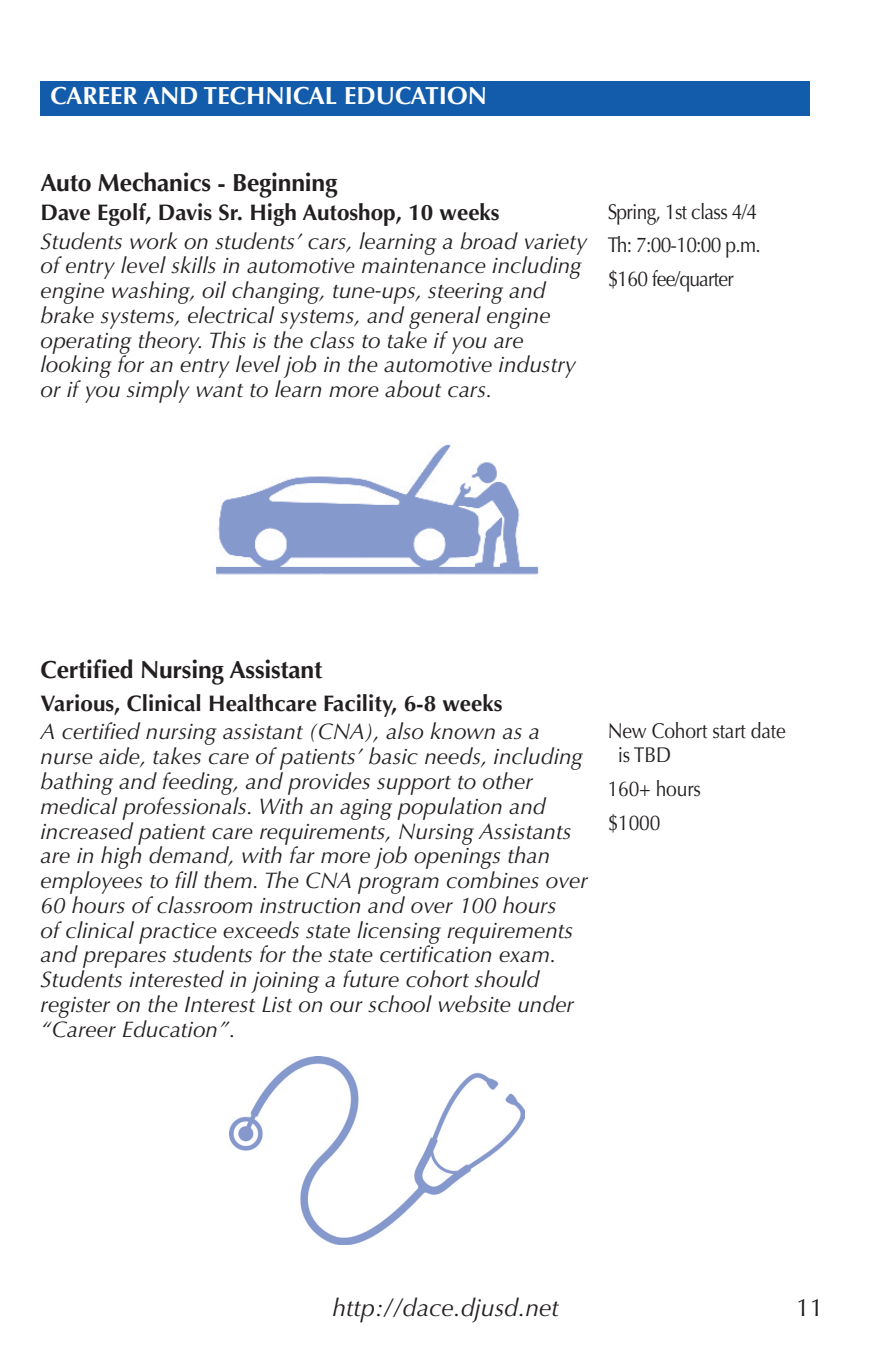
<style>
.page{position:relative;width:871px;height:1357px;background:#fff}
.page>*{position:absolute;margin:0;border:0;box-sizing:border-box;transform-origin:0 0}
.course_title{font:700 24.75px "Optima";letter-spacing:-.01em;color:#231f20}
.t1{font:700 24.75px "Optima";color:#fff}
.t2{font:italic 24.75px "Optima";color:#231f20}
.t3{font:24.75px "Optima";color:#231f20}
.Description{font:italic 22.5px/24.8px "Optima";color:#231f20}
.instructor-location{font:700 22.5px "Optima";color:#231f20}
.rt_col_info{font:21.38px/23.6px "Optima";letter-spacing:-.01em;color:#231f20;scale:.9 1}
.rt_col_info-2{font:21.38px "Optima";letter-spacing:-.035em;color:#231f20;scale:.9 1}
</style>
<div class="page">
<img style="left:229px;top:1056px;width:296px;height:188px">
<div style="left:40px;top:81px;width:770px;height:34px;background:#135cab"></div>
<img style="left:216px;top:444px;width:323px;height:131px">
<p class="t1" style="left:51px;top:82px;width:438px">CAREER AND TECHNICAL EDUCATION</p>
<p class="course_title" style="left:40px;top:168px;width:298px">Auto Mechanics - Beginning</p>
<p class="instructor-location" style="left:40px;top:199px;width:460px">Dave Egolf, Davis Sr. High Autoshop, 10 weeks</p>
<p class="rt_col_info-2" style="left:608px;top:199px;width:167px">Spring, 1st class 4/4</p>
<p class="rt_col_info" style="left:608px;top:234px;width:172px">Th: 7:00-10:00 p.m.</p>
<p class="rt_col_info-2" style="left:608px;top:266px;width:142px">$160 fee/quarter</p>
<p class="Description" style="left:40px;top:229px;width:548px">Students work on students’ cars, learning a broad variety of entry level skills in automotive maintenance including engine washing, oil changing, tune-ups, steering and brake systems, electrical systems, and general engine operating theory. This is the class to take if you are looking for an entry level job in the automotive industry or if you simply want to learn more about cars.</p>
<p class="course_title" style="left:40px;top:655px;width:283px">Certified Nursing Assistant</p>
<p class="instructor-location" style="left:40px;top:690px;width:463px">Various, Clinical Healthcare Facility, 6-8 weeks</p>
<p class="Description" style="left:40px;top:720px;width:549px">A certified nursing assistant (CNA), also known as a nurse aide, takes care of patients’ basic needs, including bathing and feeding, and provides support to other medical professionals. With an aging population and increased patient care requirements, Nursing Assistants are in high demand, with far more job openings than employees to fill them. The CNA program combines over 60 hours of classroom instruction and over 100 hours<br>of clinical practice exceeds state licensing requirements and prepares students for the state certification exam.</p>
<p class="Description" style="left:40px;top:967px;width:535px">Students interested in joining a future cohort should register on the Interest List on our school website under “Career Education”.</p>
<p class="rt_col_info" style="left:618px;top:719px;width:188px;text-indent:-10px">New Cohort start date is TBD</p>
<p class="rt_col_info" style="left:608px;top:777px;width:105px">160+ hours</p>
<p class="rt_col_info" style="left:608px;top:811px;width:60px">$1000</p>
<p class="t2" style="left:332px;top:1293px;width:228px">http://dace.djusd.net</p>
<p class="t3" style="left:796px;top:1294px;width:29px">11</p>
</div>
